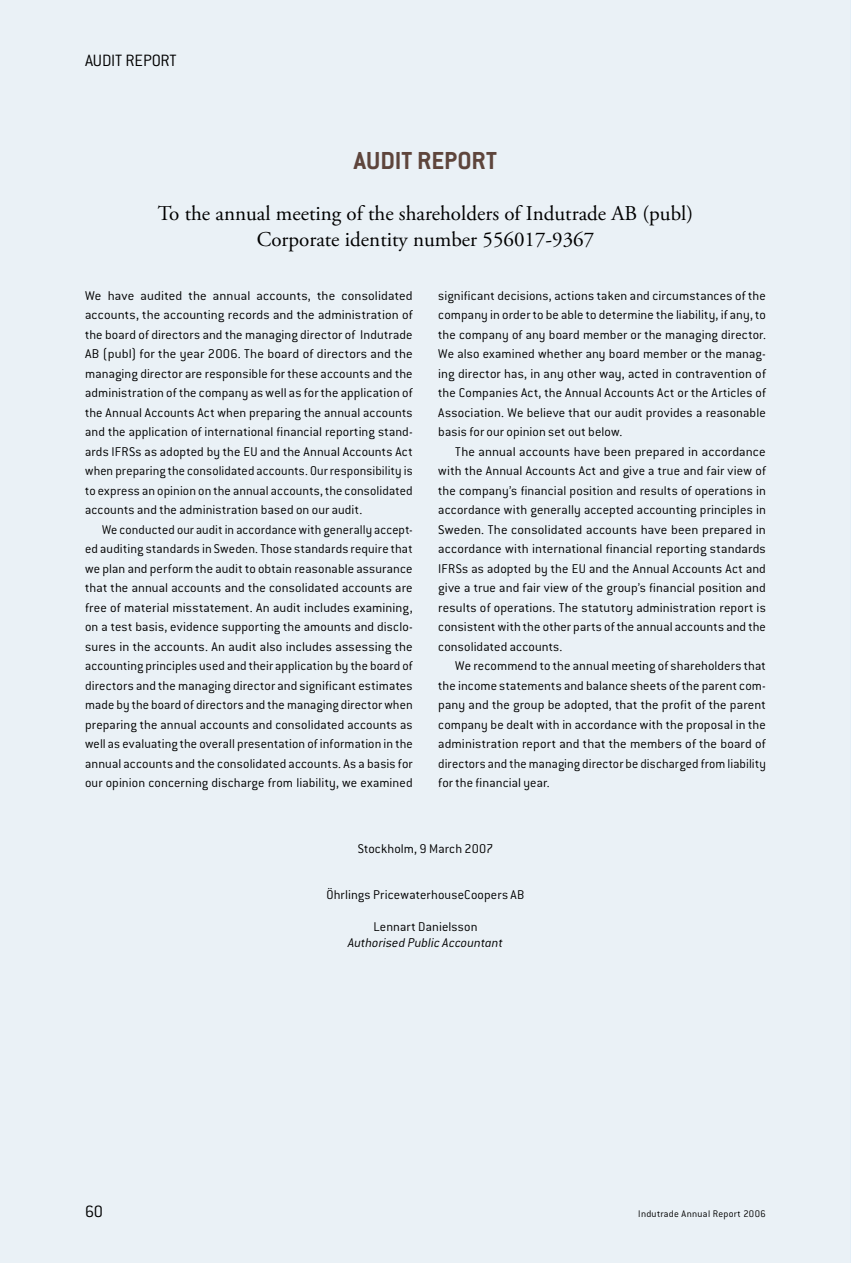
<style>
.page{position:relative;width:851px;height:1263px;background:#fff}
.page>*{position:absolute;margin:0;border:0;box-sizing:border-box;transform-origin:0 0}
.t1{font:700 27px "Conduit ITC";color:#5e453c}
.t2{font:21px/25.5px "Adobe Garamond Pro";color:#000;text-align:center}
.t3{font:300 18px "Conduit ITC";letter-spacing:-.01em;color:#000}
.t4{font:300 13.95px/19.5px "Conduit ITC";letter-spacing:.01em;color:#000;text-align:justify}
.t5{font:italic 300 13.95px "Conduit ITC";letter-spacing:.01em;color:#000}
.t6{font:300 10.5px "Conduit ITC";letter-spacing:.025em;color:#000}
</style>
<div class="page">
<div style="left:0;top:0;width:850px;height:1263px;background:#eaf1f6"></div>
<p class="t3" style="left:85px;top:51px;width:93px">AUDIT REPORT</p>
<h1 class="t1" style="left:354px;top:145px;width:145px">AUDIT REPORT</h1>
<h2 class="t2" style="left:158px;top:202px;width:536px">To the annual meeting of the shareholders of Indutrade AB (publ)<br>Corporate identity number 556017-9367</h2>
<p class="t4" style="left:85px;top:285px;width:329px">We have audited the annual accounts, the consolidated accounts, the accounting records and the administration of the board of directors and the managing director of Indutrade AB (publ) for the year 2006. The board of directors and the managing director are responsible for these accounts and the administration of the company as well as for the application of the Annual Accounts Act when preparing the annual accounts and the application of international financial reporting stand&shy;ards IFRSs as adopted by the EU and the Annual Accounts Act when preparing the consolidated accounts. Our responsibility is to express an opinion on the annual accounts, the consolidated accounts and the administration based on our audit.</p>
<p class="t4" style="left:85px;top:519px;width:329px;text-indent:17px">We conducted our audit in accordance with generally accept&shy;ed auditing standards in Sweden.Those standards require that we plan and perform the audit to obtain reasonable assurance that the annual accounts and the consolidated accounts are free of material misstatement. An audit includes examining, on a test basis, evidence supporting the amounts and disclo&shy;sures in the accounts. An audit also includes assessing the accounting principles used and their application by the board of directors and the managing director and significant estimates made by the board of directors and the managing director when preparing the annual accounts and consolidated accounts as well as evaluating the overall presentation of information in the annual accounts and the consolidated accounts. As a basis for our opinion concerning discharge from liability, we examined</p>
<p class="t4" style="left:438px;top:285px;width:329px">significant decisions, actions taken and circumstances of the company in order to be able to determine the liability, if any, to the company of any board member or the managing director.<br>We also examined whether any board member or the manag&shy;ing director has, in any other way, acted in contravention of the Companies Act, the Annual Accounts Act or the Articles of Association. We believe that our audit provides a reasonable basis for our opinion set out below.</p>
<p class="t4" style="left:438px;top:441px;width:329px;text-indent:17px">The annual accounts have been prepared in accordance with the Annual Accounts Act and give a true and fair view of the company’s financial position and results of operations in accordance with generally accepted accounting principles in Sweden. The consolidated accounts have been prepared in accordance with international financial reporting standards IFRSs as adopted by the EU and the Annual Accounts Act and give a true and fair view of the group’s financial position and results of operations. The statutory administration report is consistent with the other parts of the annual accounts and the consolidated accounts.</p>
<p class="t4" style="left:438px;top:656px;width:329px;text-indent:17px">We recommend to the annual meeting of shareholders that the income statements and balance sheets of the parent com&shy;pany and the group be adopted, that the profit of the parent company be dealt with in accordance with the proposal in the administration report and that the members of the board of directors and the managing director be discharged from liability for the financial year.</p>
<p class="t4" style="left:357px;top:838px;width:137px">Stockholm, 9 March 2007</p>
<p class="t4" style="left:326px;top:885px;width:199px">Öhrlings PricewaterhouseCoopers AB</p>
<p class="t4" style="left:373px;top:916px;width:106px">Lennart Danielsson</p>
<p class="t5" style="left:348px;top:935px;width:156px">Authorised Public Accountant</p>
<p class="t3" style="left:85px;top:1202px;width:20px">60</p>
<p class="t6" style="left:638px;top:1208px;width:129px">Indutrade Annual Report 2006</p>
</div>
